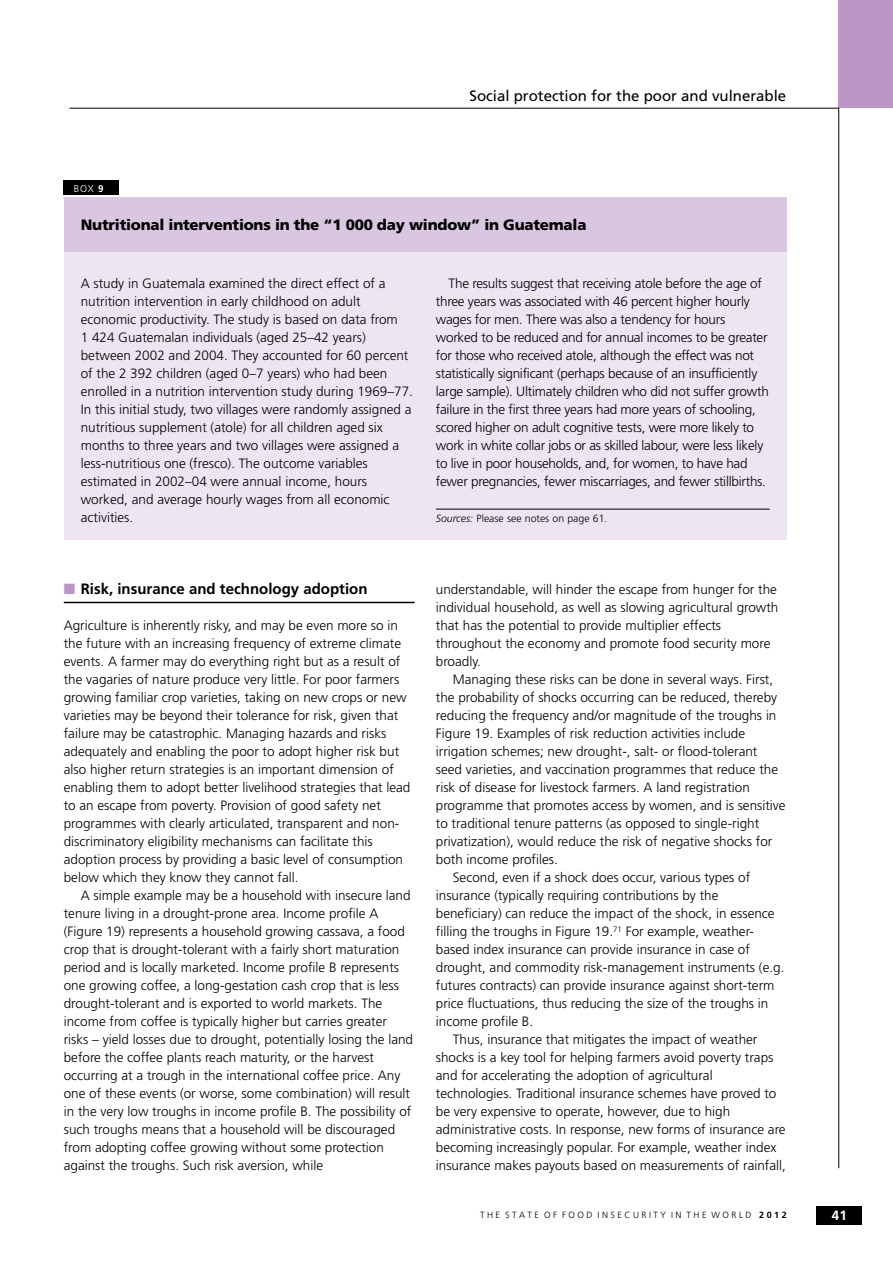
<style>
.page{position:relative;width:893px;height:1263px;background:#fff}
.page>*{position:absolute;margin:0;border:0;box-sizing:border-box;transform-origin:0 0}
.t1{font:900 15px "Frutiger LT Std";letter-spacing:-.015em;color:#000}
.t2{font:15px "Frutiger LT Std";color:#000}
.t3{font:700 15px "Frutiger LT Std";color:#000}
.t4{font:300 13.5px/18px "Frutiger LT Std";color:#000}
.t5{font:300 13.5px/18px "Frutiger LT Std";letter-spacing:-.02em;color:#000}
.t6{font:700 13.5px "Frutiger LT Std";color:#fff}
.t7{font:300 10.5px "Frutiger LT Std";color:#000}
.t8{font:300 9.75px "Frutiger LT Std";color:#fff}
.t9{font:300 9px "Frutiger LT Std";color:#000}
.s1{font-weight:700}
.s2{font-style:italic}
.s3{color:#bc96c6}
</style>
<div class="page">
<div style="left:839px;top:0;width:54px;height:108px;background:#bc96c6"></div>
<div style="left:817px;top:1206px;width:45px;height:18px;background:#000"></div>
<div style="left:64px;top:251px;width:723px;height:289px;background:#ede6f2"></div>
<hr style="left:436px;top:509px;width:334px;height:1px;background:#000">
<div style="left:64px;top:197px;width:723px;height:55px;background:#d9c6e1"></div>
<div style="left:64px;top:180px;width:55px;height:15px;background:#000"></div>
<hr style="left:64px;top:602px;width:351px;height:1px;background:#000">
<p class="t8" style="left:74px;top:183px;width:31px">BOX <span class="s1">9</span></p>
<p class="t2" style="left:470px;top:87px;width:318px">Social protection for the poor and vulnerable</p>
<p class="t1" style="left:81px;top:216px;width:507px">Nutritional interventions in the “1 000 day window” in Guatemala</p>
<p class="t4" style="left:81px;top:275px;width:334px">A study in Guatemala examined the direct effect of a nutrition intervention in early childhood on adult economic productivity. The study is based on data from<br>1 424 Guatemalan individuals (aged 25–42 years) between 2002 and 2004. They accounted for 60 percent of the 2 392 children (aged 0–7 years) who had been enrolled in a nutrition intervention study during 1969–77.<br>In this initial study, two villages were randomly assigned a nutritious supplement (atole) for all children aged six months to three years and two villages were assigned a less-nutritious one (fresco). The outcome variables estimated in 2002–04 were annual income, hours worked, and average hourly wages from all economic activities.</p>
<p class="t5" style="left:436px;top:275px;width:334px;text-indent:13px">The results suggest that receiving atole before the age of three years was associated with 46 percent higher hourly wages for men. There was also a tendency for hours worked to be reduced and for annual incomes to be greater for those who received atole, although the effect was not statistically significant (perhaps because of an insufficiently large sample). Ultimately children who did not suffer growth failure in the first three years had more years of schooling, scored higher on adult cognitive tests, were more likely to work in white collar jobs or as skilled labour, were less likely to live in poor households, and, for women, to have had fewer pregnancies, fewer miscarriages, and fewer stillbirths.</p>
<p class="t7" style="left:436px;top:512px;width:173px"><span class="s2">Sources:</span> Please see notes on page 61.</p>
<p class="t3" style="left:64px;top:580px;width:305px"><span class="s3">■</span> Risk, insurance and technology adoption</p>
<p class="t4" style="left:64px;top:617px;width:348px">Agriculture is inherently risky, and may be even more so in the future with an increasing frequency of extreme climate events. A farmer may do everything right but as a result of the vagaries of nature produce very little. For poor farmers growing familiar crop varieties, taking on new crops or new varieties may be beyond their tolerance for risk, given that failure may be catastrophic. Managing hazards and risks adequately and enabling the poor to adopt higher risk but also higher return strategies is an important dimension of enabling them to adopt better livelihood strategies that lead to an escape from poverty. Provision of good safety net programmes with clearly articulated, transparent and non&shy;discriminatory eligibility mechanisms can facilitate this adoption process by providing a basic level of consumption below which they know they cannot fall.</p>
<p class="t4" style="left:64px;top:886px;width:351px;text-indent:17px">A simple example may be a household with insecure land tenure living in a drought-prone area. Income profile A (Figure 19) represents a household growing cassava, a food crop that is drought-tolerant with a fairly short maturation period and is locally marketed. Income profile B represents one growing coffee, a long-gestation cash crop that is less drought-tolerant and is exported to world markets. The income from coffee is typically higher but carries greater risks – yield losses due to drought, potentially losing the land before the coffee plants reach maturity, or the harvest occurring at a trough in the international coffee price. Any one of these events (or worse, some combination) will result in the very low troughs in income profile B. The possibility of such troughs means that a household will be discouraged from adopting coffee growing without some protection against the troughs. Such risk aversion, while</p>
<p class="t4" style="left:436px;top:580px;width:344px">understandable, will hinder the escape from hunger for the individual household, as well as slowing agricultural growth that has the potential to provide multiplier effects throughout the economy and promote food security more broadly.</p>
<p class="t4" style="left:453px;top:670px;width:322px">Managing these risks can be done in several ways. First,</p>
<p class="t4" style="left:436px;top:688px;width:343px">the probability of shocks occurring can be reduced, thereby</p>
<p class="t4" style="left:436px;top:706px;width:342px">reducing the frequency and/or magnitude of the troughs in</p>
<p class="t4" style="left:436px;top:724px;width:311px">Figure 19. Examples of risk reduction activities include</p>
<p class="t4" style="left:436px;top:742px;width:323px">irrigation schemes; new drought-, salt- or flood-tolerant</p>
<p class="t4" style="left:436px;top:760px;width:344px">seed varieties, and vaccination programmes that reduce the</p>
<p class="t4" style="left:436px;top:778px;width:316px">risk of disease for livestock farmers. A land registration</p>
<p class="t4" style="left:436px;top:796px;width:351px">programme that promotes access by women, and is sensitive</p>
<p class="t4" style="left:436px;top:814px;width:325px">to traditional tenure patterns (as opposed to single-right</p>
<p class="t4" style="left:436px;top:832px;width:338px">privatization), would reduce the risk of negative shocks for</p>
<p class="t4" style="left:436px;top:850px;width:124px">both income profiles.</p>
<p class="t4" style="left:453px;top:868px;width:299px">Second, even if a shock does occur, various types of</p>
<p class="t4" style="left:436px;top:886px;width:284px">insurance (typically requiring contributions by the</p>
<p class="t4" style="left:436px;top:904px;width:340px">beneficiary) can reduce the impact of the shock, in essence</p>
<p class="t4" style="left:436px;top:922px;width:320px">filling the troughs in Figure 19.<sup>71</sup> For example, weather-</p>
<p class="t4" style="left:436px;top:941px;width:316px">based index insurance can provide insurance in case of</p>
<p class="t4" style="left:436px;top:959px;width:350px">drought, and commodity risk-management instruments (e.g.</p>
<p class="t4" style="left:436px;top:977px;width:340px">futures contracts) can provide insurance against short-term</p>
<p class="t4" style="left:436px;top:995px;width:334px">price fluctuations, thus reducing the size of the troughs in</p>
<p class="t4" style="left:436px;top:1013px;width:99px">income profile B.</p>
<p class="t4" style="left:453px;top:1031px;width:306px">Thus, insurance that mitigates the impact of weather</p>
<p class="t4" style="left:436px;top:1049px;width:339px">shocks is a key tool for helping farmers avoid poverty traps</p>
<p class="t4" style="left:436px;top:1067px;width:278px">and for accelerating the adoption of agricultural</p>
<p class="t4" style="left:436px;top:1084px;width:342px">technologies. Traditional insurance schemes have proved to</p>
<p class="t4" style="left:436px;top:1102px;width:296px">be very expensive to operate, however, due to high</p>
<p class="t4" style="left:436px;top:1120px;width:351px">administrative costs. In response, new forms of insurance are</p>
<p class="t4" style="left:436px;top:1138px;width:342px">becoming increasingly popular. For example, weather index</p>
<p class="t4" style="left:436px;top:1156px;width:352px">insurance makes payouts based on measurements of rainfall,</p>
<p class="t9" style="left:480px;top:1210px;width:308px">T H E S T A T E O F F O O D I N S E C U R I T Y I N T H E W O R L D <span class="s1">2 0 1 2</span></p>
<p class="t6" style="left:832px;top:1207px;width:17px">41</p>
</div>
